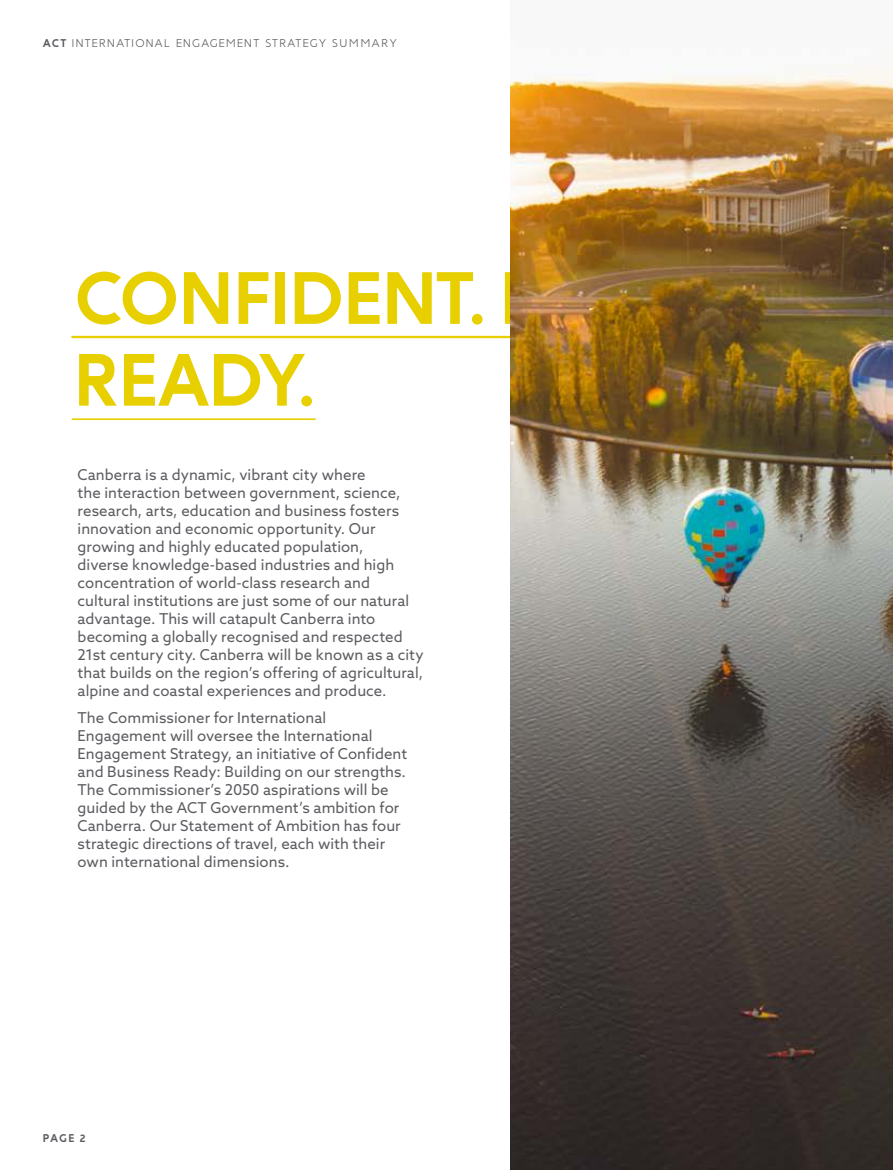
<style>
.page{position:relative;width:893px;height:1170px;background:#fff}
.page>*{position:absolute;margin:0;border:0;box-sizing:border-box;transform-origin:0 0}
.t1{font:700 73.8px/81.8px "Baufra";letter-spacing:-.075em;color:#e7cf00}
.t2{font:15px/18px "Azo Sans";letter-spacing:.005em;color:#5c5b60}
.t3{font:500 11.25px "Baufra";letter-spacing:.06em;color:#5c5b60}
.t4{font:700 11.25px "Baufra";color:#5c5b60}
.s1{font-weight:700}
</style>
<div class="page">
<hr style="left:71px;top:336px;width:640px;height:1px;background:#e7cf00">
<hr style="left:72px;top:336px;width:645px;height:2px;background:#e7cf00">
<hr style="left:72px;top:418px;width:244px;height:2px;background:#e7cf00">
<img style="left:510px;top:47px;width:383px;height:1122px">
<p class="t3" style="left:43px;top:36px;width:356px"><span class="s1">ACT</span> INTERNATIONAL ENGAGEMENT STRATEGY SUMMARY</p>
<h1 class="t1" style="left:72px;top:253px;width:635px">CONFIDENT. BOLD.<br>READY.</h1>
<p class="t2" style="left:78px;top:465px;width:347px">Canberra is a dynamic, vibrant city where<br>the interaction between government, science, research, arts, education and business fosters innovation and economic opportunity. Our growing and highly educated population,<br>diverse knowledge-based industries and high concentration of world-class research and cultural institutions are just some of our natural advantage. This will catapult Canberra into becoming a globally recognised and respected 21st century city. Canberra will be known as a city that builds on the region’s offering of agricultural, alpine and coastal experiences and produce.</p>
<p class="t2" style="left:78px;top:708px;width:331px">The Commissioner for International Engagement will oversee the International Engagement Strategy, an initiative of Confident and Business Ready: Building on our strengths.<br>The Commissioner’s 2050 aspirations will be guided by the ACT Government’s ambition for Canberra. Our Statement of Ambition has four strategic directions of travel, each with their own international dimensions.</p>
<p class="t4" style="left:43px;top:1130px;width:45px">PAGE 2</p>
</div>
